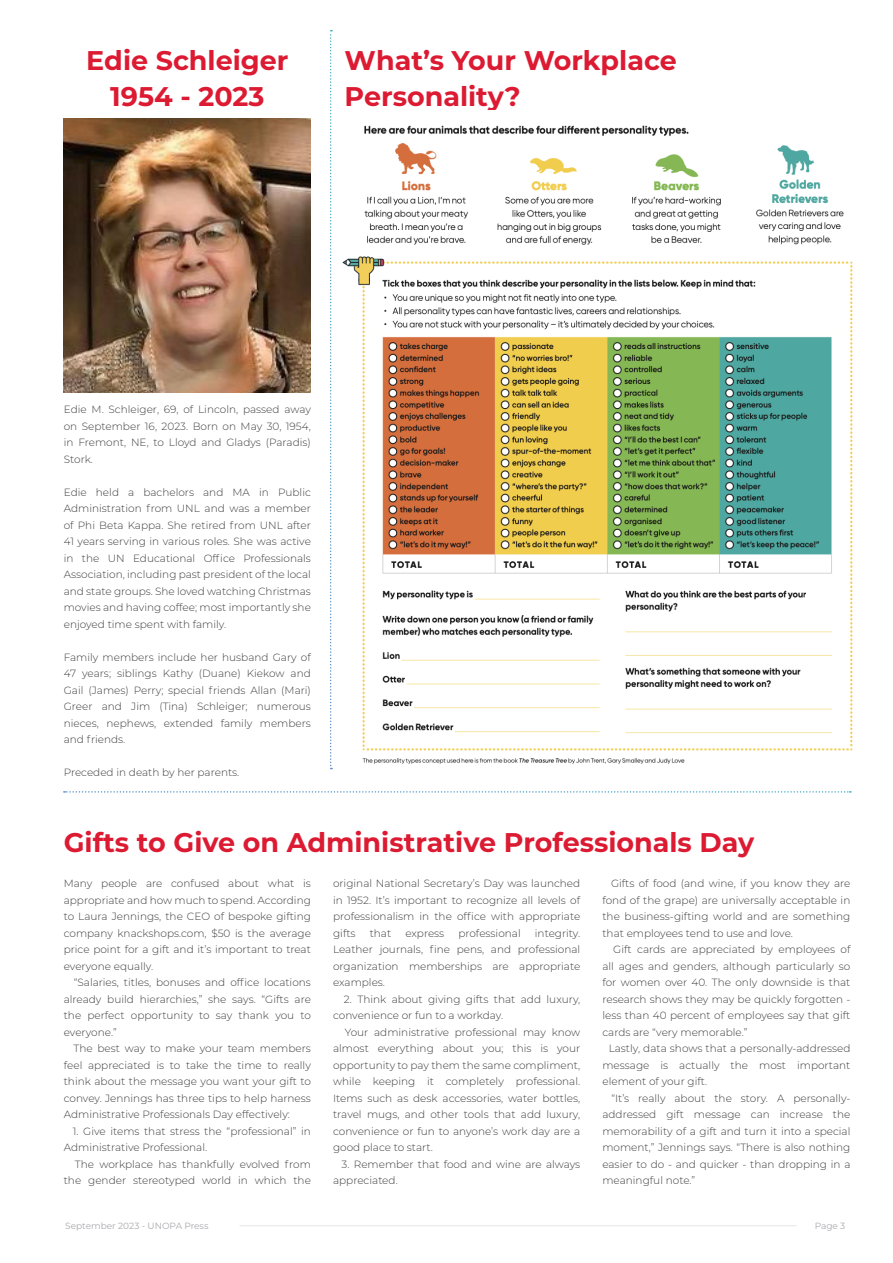
<style>
.page{position:relative;width:893px;height:1263px;background:#fff}
.page>*{position:absolute;margin:0;border:0;box-sizing:border-box;transform-origin:0 0}
._02_Article_Title{font:700 27px/36px "Montserrat";color:#dc1a32}
._05_body_text{font:300 10.5px/16.5px "Montserrat";color:#3e3e3f;text-align:justify}
.t1{font:9px "Montserrat";color:#a8a9ad}
</style>
<div class="page">
<hr style="left:240px;top:1225px;width:557px;height:1px;background:#e6e7e9">
<svg style="left:64px;top:791px;width:787px;height:2px"></svg>
<svg style="left:330px;top:30px;width:2px;height:739px"></svg>
<img style="left:342px;top:125px;width:511px;height:639px">
<img style="left:63px;top:119px;width:248px;height:274px">
<p class="_02_Article_Title" style="left:86px;top:41px;width:204px">Edie Schleiger</p>
<p class="_02_Article_Title" style="left:110px;top:77px;width:156px">1954 - 2023</p>
<p class="_02_Article_Title" style="left:345px;top:41px;width:334px">What’s Your Workplace<br>Personality?</p>
<p class="_05_body_text" style="left:64px;top:401px;width:249px">Edie M. Schleiger, 69, of Lincoln, passed away on September 16, 2023. Born on May 30, 1954, in Fremont, NE, to Lloyd and Gladys (Paradis)<br>Stork.</p>
<p class="_05_body_text" style="left:64px;top:484px;width:249px">Edie held a bachelors and MA in Public Administration from UNL and was a member of Phi Beta Kappa. She retired from UNL after 41 years serving in various roles. She was active in the UN Educational Office Professionals Association, including past president of the local and state groups. She loved watching Christmas movies and having coffee; most importantly she enjoyed time spent with family.</p>
<p class="_05_body_text" style="left:64px;top:649px;width:249px">Family members include her husband Gary of 47 years; siblings Kathy (Duane) Kiekow and Gail (James) Perry; special friends Allan (Mari)<br>Greer and Jim (Tina) Schleiger; numerous nieces, nephews, extended family members and friends.</p>
<p class="_05_body_text" style="left:64px;top:764px;width:177px">Preceded in death by her parents.</p>
<p class="_02_Article_Title" style="left:64px;top:823px;width:692px">Gifts to Give on Administrative Professionals Day</p>
<p class="_05_body_text" style="left:64px;top:875px;width:249px">Many people are confused about what is appropriate and how much to spend. According to Laura Jennings, the CEO of bespoke gifting company knackshops.com, $50 is the average price point for a gift and it’s important to treat everyone equally.</p>
<p class="_05_body_text" style="left:64px;top:974px;width:249px;text-indent:10px">“Salaries, titles, bonuses and office locations already build hierarchies,” she says. “Gifts are the perfect opportunity to say thank you to everyone.”</p>
<p class="_05_body_text" style="left:64px;top:1040px;width:249px;text-indent:10px">The best way to make your team members feel appreciated is to take the time to really think about the message you want your gift to convey. Jennings has three tips to help harness Administrative Professionals Day effectively:</p>
<p class="_05_body_text" style="left:64px;top:1122px;width:249px;text-indent:9px">1. Give items that stress the “professional” in<br>Administrative Professional.</p>
<p class="_05_body_text" style="left:64px;top:1155px;width:249px;text-align:right">The workplace has thankfully evolved from the gender stereotyped world in which the</p>
<p class="_05_body_text" style="left:333px;top:875px;width:249px">original National Secretary’s Day was launched in 1952. It’s important to recognize all levels of professionalism in the office with appropriate gifts</p>
<p class="_05_body_text" style="left:370px;top:924px;width:23px">that</p>
<p class="_05_body_text" style="left:405px;top:924px;width:40px">express</p>
<p class="_05_body_text" style="left:458px;top:924px;width:64px">professional</p>
<p class="_05_body_text" style="left:333px;top:924px;width:249px;text-indent:202px">integrity.<br>Leather journals, fine pens, and professional organization memberships are appropriate examples.</p>
<p class="_05_body_text" style="left:333px;top:990px;width:249px;text-indent:11px">2. Think about giving gifts that add luxury, convenience or fun to a workday.</p>
<p class="_05_body_text" style="left:333px;top:1023px;width:249px;text-indent:12px">Your administrative professional may know almost everything about you; this is your opportunity to pay them the same compliment, while keeping it completely professional.<br>Items such as desk accessories, water bottles, travel mugs, and other tools that add luxury, convenience or fun to anyone’s work day are a good place to start.</p>
<p class="_05_body_text" style="left:333px;top:1155px;width:249px;text-indent:8px">3. Remember that food and wine are always appreciated.</p>
<p class="_05_body_text" style="left:602px;top:875px;width:250px;text-indent:9px">Gifts of food (and wine, if you know they are fond of the grape) are universally acceptable in the business-gifting world and are something that employees tend to use and love.</p>
<p class="_05_body_text" style="left:602px;top:941px;width:250px;text-indent:11px">Gift cards are appreciated by employees of all ages and genders, although particularly so for women over 40. The only downside is that research shows they may be quickly forgotten - less than 40 percent of employees say that gift cards are “very memorable.”</p>
<p class="_05_body_text" style="left:602px;top:1040px;width:250px;text-indent:6px">Lastly, data shows that a personally-addressed message is actually the most important element of your gift.</p>
<p class="_05_body_text" style="left:602px;top:1089px;width:250px;text-indent:9px">“It’s really about the story. A personally&shy;addressed gift message can increase the memorability of a gift and turn it into a special moment,” Jennings says. “There is also nothing easier to do - and quicker - than dropping in a meaningful note.”</p>
<p class="t1" style="left:65px;top:1220px;width:145px">September 2023 - UNOPA Press</p>
<p class="t1" style="left:815px;top:1220px;width:32px">Page 3</p>
</div>
